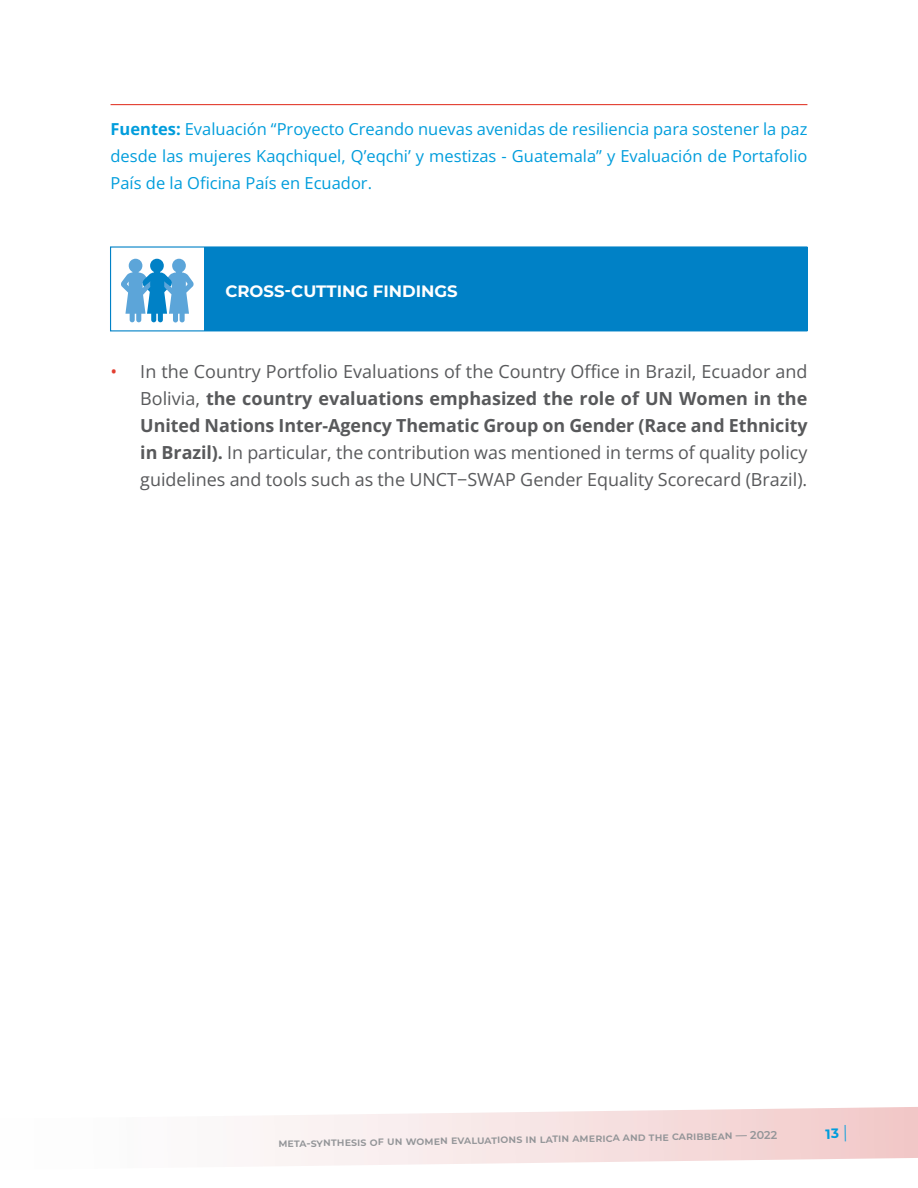
<style>
.page{position:relative;width:918px;height:1188px;background:#fff}
.page>*{position:absolute;margin:0;border:0;box-sizing:border-box;transform-origin:0 0}
.t1{font:18px/27px "Open Sans";color:#58595b;text-align:justify}
.t2{font:16.5px/27px "Open Sans";color:#009ddc;text-align:justify}
.t3{font:700 16.5px "Montserrat";color:#fff}
.t4{font:600 11.25px "Montserrat";color:#939598}
.s1{font-weight:700}
.s2{color:#e23e30}
</style>
<div class="page">
<svg style="left:263px;top:1107px;width:655px;height:59px"></svg>
<svg style="left:121px;top:259px;width:73px;height:64px"></svg>
<hr style="left:111px;top:104px;width:696px;height:1px;background:#e23e30">
<div style="left:204px;top:247px;width:603px;height:84px;background:#0081c6"></div>
<div style="left:110px;top:246px;width:698px;height:85px;border:1px solid #0081c6"></div>
<svg style="left:825px;top:1125px;width:21px;height:17px"></svg>
<p class="t2" style="left:111px;top:115px;width:698px"><span class="s1">Fuentes:</span> Evaluación “Proyecto Creando nuevas avenidas de resiliencia para sostener la paz desde las mujeres Kaqchiquel, Q’eqchi’ y mestizas - Guatemala” y Evaluación de Portafolio País de la Oficina País en Ecuador.</p>
<p class="t3" style="left:225px;top:280px;width:234px">CROSS-CUTTING FINDINGS</p>
<p class="t1" style="left:140px;top:358px;width:669px;text-indent:-30px"><span class="s2">•</span> In the Country Portfolio Evaluations of the Country Office in Brazil, Ecuador and Bolivia, <span class="s1">the country evaluations emphasized the role of UN Women in the United Nations Inter-Agency Thematic Group on Gender (Race and Ethnicity in Brazil).</span> In particular, the contribution was mentioned in terms of quality policy guidelines and tools such as the UNCT−SWAP Gender Equality Scorecard (Brazil).</p>
<p class="t4" style="left:278px;top:1136px;width:501px;rotate:-1deg">meta-synthesis of un women evaluations in latin america and the caribbean — 2022</p>
</div>
